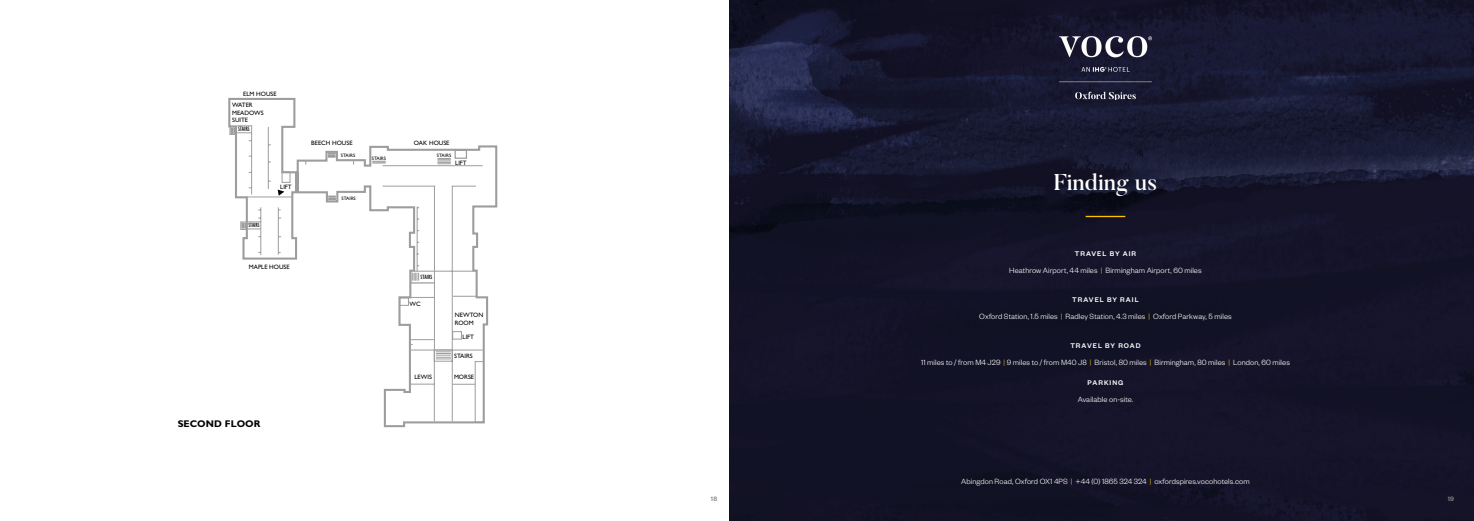
<style>
.page{position:relative;width:1474px;height:521px;background:#fff}
.page>*{position:absolute;margin:0;border:0;box-sizing:border-box;transform-origin:0 0}
.t1{font:500 22.75px "Butler";letter-spacing:.005em;color:#fff}
.t2{font:700 9.71px "Gill Sans";color:#000}
.t3{font:300 8.31px "Founders Grotesk";letter-spacing:.01em;color:#fff}
.t4{font:500 7.44px "Founders Grotesk";letter-spacing:.135em;color:#fff}
.t5{font:500 7px "Founders Grotesk";color:#878787}
.t6{font:condensed 6.74px "Gill Sans";color:#000}
.t7{font:6.3px/7.6px "Gill Sans";color:#000}
.t8{font:condensed 6.3px "Gill Sans";color:#000}
.t9{font:condensed 6.3px "Gill Sans";color:#000;scale:1.04 1}
.t10{font:4.9px "Gill Sans";color:#000}
.s1{color:#fdc300}
</style>
<div class="page">
<img style="left:729px;top:0;width:744px;height:521px">
<img style="left:1059px;top:37px;width:92px;height:62px">
<hr style="left:1085px;top:216px;width:40px;height:1px;background:#fdc300">
<svg style="left:228px;top:97px;width:270px;height:331px"></svg>
<p class="t7" style="left:243px;top:90px;width:35px">ELM HOUSE</p>
<p class="t7" style="left:232px;top:101px;width:33px">WATER<br>MEADOWS<br>SUITE</p>
<p class="t6" style="left:238px;top:126px;width:13px">STAIRS</p>
<p class="t8" style="left:248px;top:222px;width:13px">STAIRS</p>
<p class="t7" style="left:280px;top:183px;width:13px">LIFT</p>
<p class="t7" style="left:249px;top:263px;width:42px">MAPLE HOUSE</p>
<p class="t2" style="left:178px;top:418px;width:84px">SECOND FLOOR</p>
<p class="t7" style="left:311px;top:139px;width:43px">BEECH HOUSE</p>
<p class="t7" style="left:414px;top:140px;width:37px">OAK HOUSE</p>
<p class="t10" style="left:341px;top:152px;width:16px">STAIRS</p>
<p class="t10" style="left:437px;top:152px;width:16px">STAIRS</p>
<p class="t10" style="left:372px;top:155px;width:16px">STAIRS</p>
<p class="t7" style="left:455px;top:159px;width:13px">LIFT</p>
<p class="t10" style="left:341px;top:196px;width:16px">STAIRS</p>
<p class="t9" style="left:420px;top:273px;width:13px">STAIRS</p>
<p class="t7" style="left:409px;top:300px;width:13px">WC</p>
<p class="t7" style="left:455px;top:311px;width:30px">NEWTON<br>ROOM</p>
<p class="t7" style="left:462px;top:333px;width:13px">LIFT</p>
<p class="t7" style="left:454px;top:351px;width:20px">STAIRS</p>
<p class="t7" style="left:414px;top:373px;width:19px">LEWIS</p>
<p class="t7" style="left:454px;top:373px;width:22px">MORSE</p>
<h1 class="t1" style="left:1053px;top:167px;width:105px">Finding us</h1>
<p class="t4" style="left:1074px;top:249px;width:63px">TRAVEL BY AIR</p>
<p class="t3" style="left:1009px;top:265px;width:194px">Heathrow Airport, 44 miles <span class="s1">|</span> Birmingham Airport, 60 miles</p>
<p class="t4" style="left:1072px;top:294px;width:68px">TRAVEL BY RAIL</p>
<p class="t3" style="left:979px;top:311px;width:254px">Oxford Station, 1.5 miles <span class="s1">|</span> Radley Station, 4.3 miles <span class="s1">|</span> Oxford Parkway, 5 miles</p>
<p class="t4" style="left:1070px;top:340px;width:72px">TRAVEL BY ROAD</p>
<p class="t3" style="left:921px;top:357px;width:370px">11 miles to / from M4 J29 <span class="s1">|</span> 9 miles to / from M40 J8 <span class="s1">|</span> Bristol, 80 miles <span class="s1">|</span> Birmingham, 80 miles <span class="s1">|</span> London, 60 miles</p>
<p class="t4" style="left:1087px;top:378px;width:37px">PARKING</p>
<p class="t3" style="left:1077px;top:395px;width:57px">Available on-site.</p>
<p class="t3" style="left:961px;top:476px;width:290px">Abingdon Road, Oxford OX1 4PS <span class="s1">|</span> +44 (0) 1865 324 324 <span class="s1">|</span> oxfordspires.vocohotels.com</p>
<p class="t5" style="left:711px;top:494px;width:8px">18</p>
<p class="t5" style="left:1447px;top:494px;width:8px">19</p>
</div>
